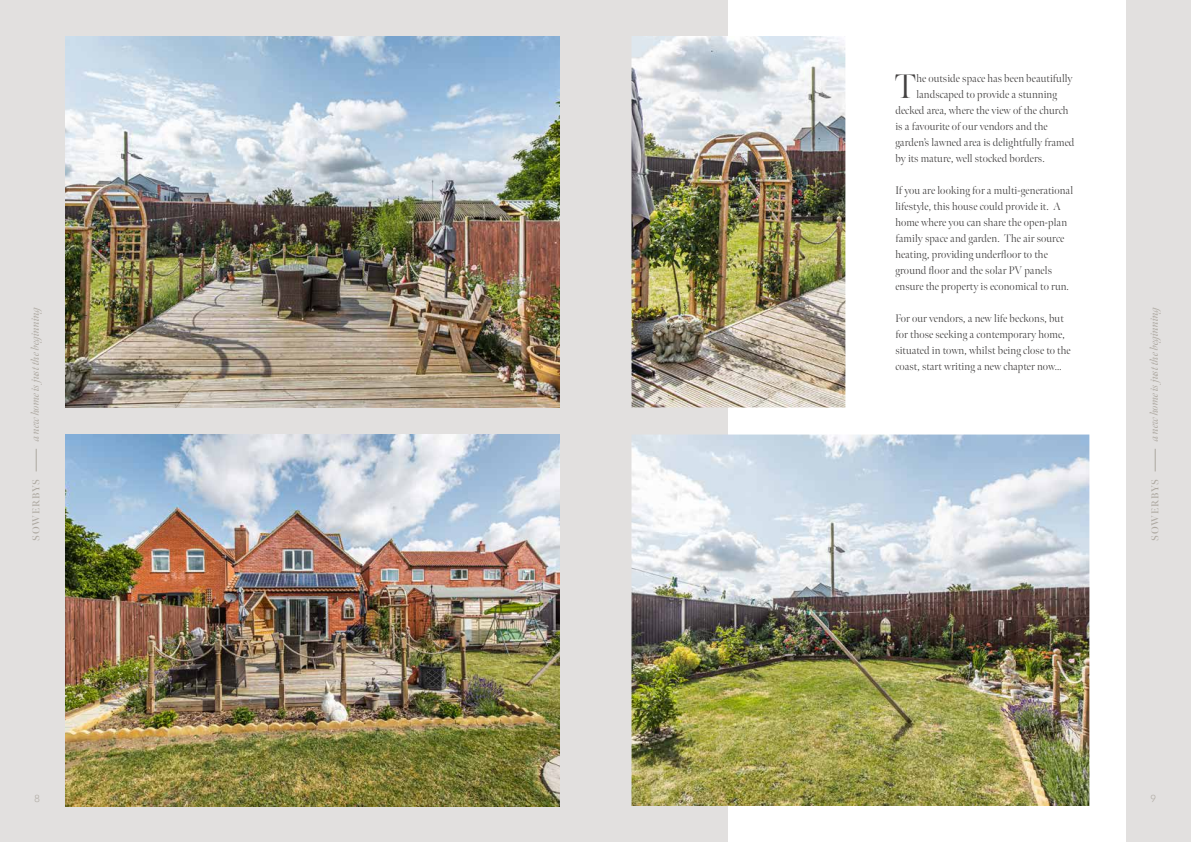
<style>
.page{position:relative;width:1191px;height:842px;background:#fff}
.page>*{position:absolute;margin:0;border:0;box-sizing:border-box;transform-origin:0 0}
.t1{font:300 34px "Meno Banner";color:#434141}
.t2{font:300 11px/16px "Meno Banner";letter-spacing:.01em;color:#434141}
.t3{font:italic 11px "Meno Banner";letter-spacing:-.01em;color:#ada8a0}
.t4{font:600 10px "Meno Banner";letter-spacing:.08em;color:#ada8a0}
.t5{font:300 10px "Quasimoda";color:#ada8a0}
</style>
<div class="page">
<div style="left:0;top:0;width:595px;height:842px;background:#e2e0df"></div>
<div style="left:595px;top:0;width:596px;height:842px;background:#e2e0df"></div>
<svg style="left:36px;top:449px;width:1px;height:22px"></svg>
<svg style="left:1155px;top:449px;width:1px;height:22px"></svg>
<div style="left:728px;top:0;width:397px;height:842px;background:#fff"></div>
<img style="left:631px;top:36px;width:214px;height:371px">
<img style="left:631px;top:434px;width:458px;height:372px">
<img style="left:66px;top:36px;width:493px;height:371px">
<img style="left:66px;top:434px;width:493px;height:372px">
<h1 class="t1" style="left:894px;top:66px;width:23px">T</h1>
<p class="t2" style="left:916px;top:70px;width:158px">he outside space has been beautifully</p>
<p class="t2" style="left:916px;top:86px;width:142px">landscaped to provide a stunning</p>
<p class="t2" style="left:895px;top:102px;width:174px">decked area, where the view of the church</p>
<p class="t2" style="left:895px;top:118px;width:154px">is a favourite of our vendors and the</p>
<p class="t2" style="left:895px;top:134px;width:181px">garden’s lawned area is delightfully framed</p>
<p class="t2" style="left:895px;top:150px;width:151px">by its mature, well stocked borders.</p>
<p class="t2" style="left:895px;top:182px;width:179px">If you are looking for a multi-generational lifestyle, this house could provide it. A home where you can share the open-plan family space and garden. The air source heating, providing underfloor to the ground floor and the solar PV panels ensure the property is economical to run.</p>
<p class="t2" style="left:895px;top:310px;width:177px">For our vendors, a new life beckons, but for those seeking a contemporary home, situated in town, whilst being close to the coast, start writing a new chapter now…</p>
<p class="t3" style="left:29px;top:441px;width:138px;rotate:-90deg">a new home is just the beginning</p>
<p class="t3" style="left:1147px;top:441px;width:138px;rotate:-90deg">a new home is just the beginning</p>
<p class="t4" style="left:30px;top:541px;width:63px;rotate:-90deg">SOWERBYS</p>
<p class="t4" style="left:1149px;top:541px;width:63px;rotate:-90deg">SOWERBYS</p>
<p class="t5" style="left:35px;top:791px;width:7px">8</p>
<p class="t5" style="left:1150px;top:791px;width:7px">9</p>
</div>
